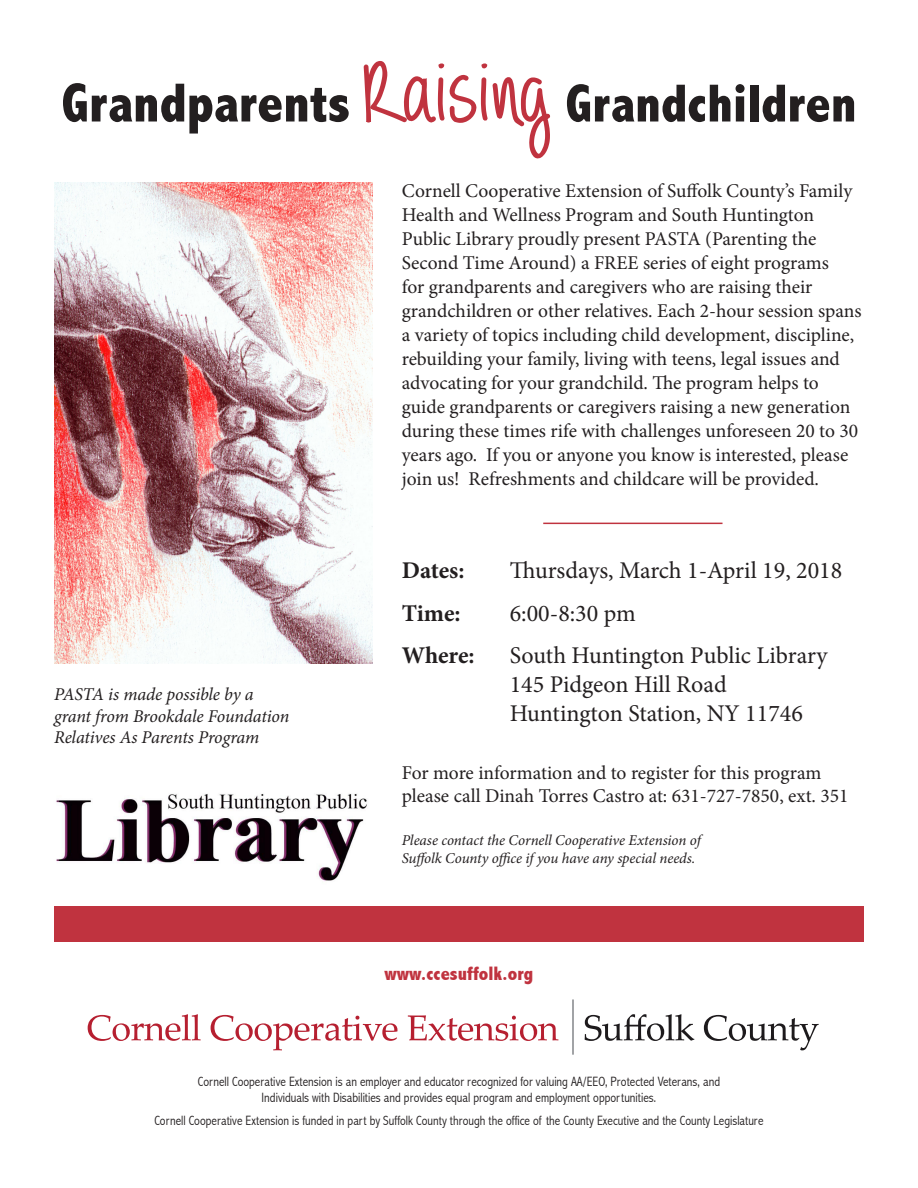
<style>
.page{position:relative;width:918px;height:1188px;background:#fff}
.page>*{position:absolute;margin:0;border:0;box-sizing:border-box;transform-origin:0 0}
.heading{font:800 condensed 54px "Abadi";color:#231f20}
.t1{font:24px/28.8px "Minion Pro";color:#231f20}
.t2{font:700 24px "Minion Pro";letter-spacing:-.005em;color:#231f20}
.t3{font:19.5px/24px "Minion Pro";color:#231f20}
.t4{font:800 condensed 19.5px "Abadi";color:#c0333f}
.t5{font:italic 18px/21.6px "Minion Pro";letter-spacing:-.01em;color:#231f20}
.t6{font:italic 15px/18px "Minion Pro";letter-spacing:-.005em;color:#231f20}
.t7{font:300 condensed 13.5px/16.2px "Abadi";color:#231f20;text-align:center}
.s1{font-size:55.5px}
.s2{font-family:"alwaysforever";font-weight:400;font-stretch:normal;font-size:90px;color:#c0333f}
</style>
<div class="page">
<img style="left:54px;top:183px;width:318px;height:481px">
<svg style="left:363px;top:61px;width:188px;height:98px"></svg>
<hr style="left:543px;top:523px;width:180px;height:1px;background:#c0333f">
<img style="left:56px;top:793px;width:311px;height:88px">
<div style="left:54px;top:906px;width:810px;height:36px;background:#c0333f"></div>
<svg style="left:88px;top:1014px;width:113px;height:27px"></svg>
<svg style="left:211px;top:1015px;width:186px;height:35px"></svg>
<svg style="left:408px;top:1015px;width:150px;height:26px"></svg>
<svg style="left:585px;top:1014px;width:109px;height:27px"></svg>
<svg style="left:704px;top:1015px;width:115px;height:35px"></svg>
<hr style="left:572px;top:999px;width:2px;height:56px;background:#64676c">
<p class="heading" style="left:61px;top:72px;width:797px"><span class="s1">Grandparents</span> <span class="s2">Raising</span> Grandchildren</p>
<p class="t5" style="left:54px;top:683px;width:237px">PASTA is made possible by a grant from Brookdale Foundation<br>Relatives As Parents Program</p>
<p class="t3" style="left:402px;top:179px;width:461px">Cornell Cooperative Extension of Suffolk County’s Family Health and Wellness Program and South Huntington Public Library proudly present PASTA (Parenting the Second Time Around) a FREE series of eight programs<br>for grandparents and caregivers who are raising their grandchildren or other relatives. Each 2-hour session spans a variety of topics including child development, discipline, rebuilding your family, living with teens, legal issues and advocating for your grandchild. The program helps to guide grandparents or caregivers raising a new generation during these times rife with challenges unforeseen 20 to 30 years ago. If you or anyone you know is interested, please join us! Refreshments and childcare will be provided.</p>
<p class="t2" style="left:402px;top:554px;width:64px">Dates:</p>
<p class="t1" style="left:510px;top:556px;width:334px">Thursdays, March 1-April 19, 2018</p>
<p class="t2" style="left:402px;top:596px;width:60px">Time:</p>
<p class="t1" style="left:510px;top:599px;width:127px">6:00-8:30 pm</p>
<p class="t2" style="left:402px;top:638px;width:74px">Where:</p>
<p class="t1" style="left:510px;top:641px;width:319px">South Huntington Public Library<br>145 Pidgeon Hill Road<br>Huntington Station, NY 11746</p>
<p class="t3" style="left:402px;top:761px;width:448px;line-height:23.4px">For more information and to register for this program please call Dinah Torres Castro at: 631-727-7850, ext. 351</p>
<p class="t6" style="left:402px;top:831px;width:301px">Please contact the Cornell Cooperative Extension of<br>Suffolk County office if you have any special needs.</p>
<p class="t4" style="left:385px;top:963px;width:150px">www.ccesuffolk.org</p>
<p class="t7" style="left:198px;top:1073px;width:524px">Cornell Cooperative Extension is an employer and educator recognized for valuing AA/EEO, Protected Veterans, and<br>Individuals with Disabilities and provides equal program and employment opportunities.</p>
<p class="t7" style="left:154px;top:1112px;width:611px">Cornell Cooperative Extension is funded in part by Suffolk County through the office of the County Executive and the County Legislature</p>
</div>
